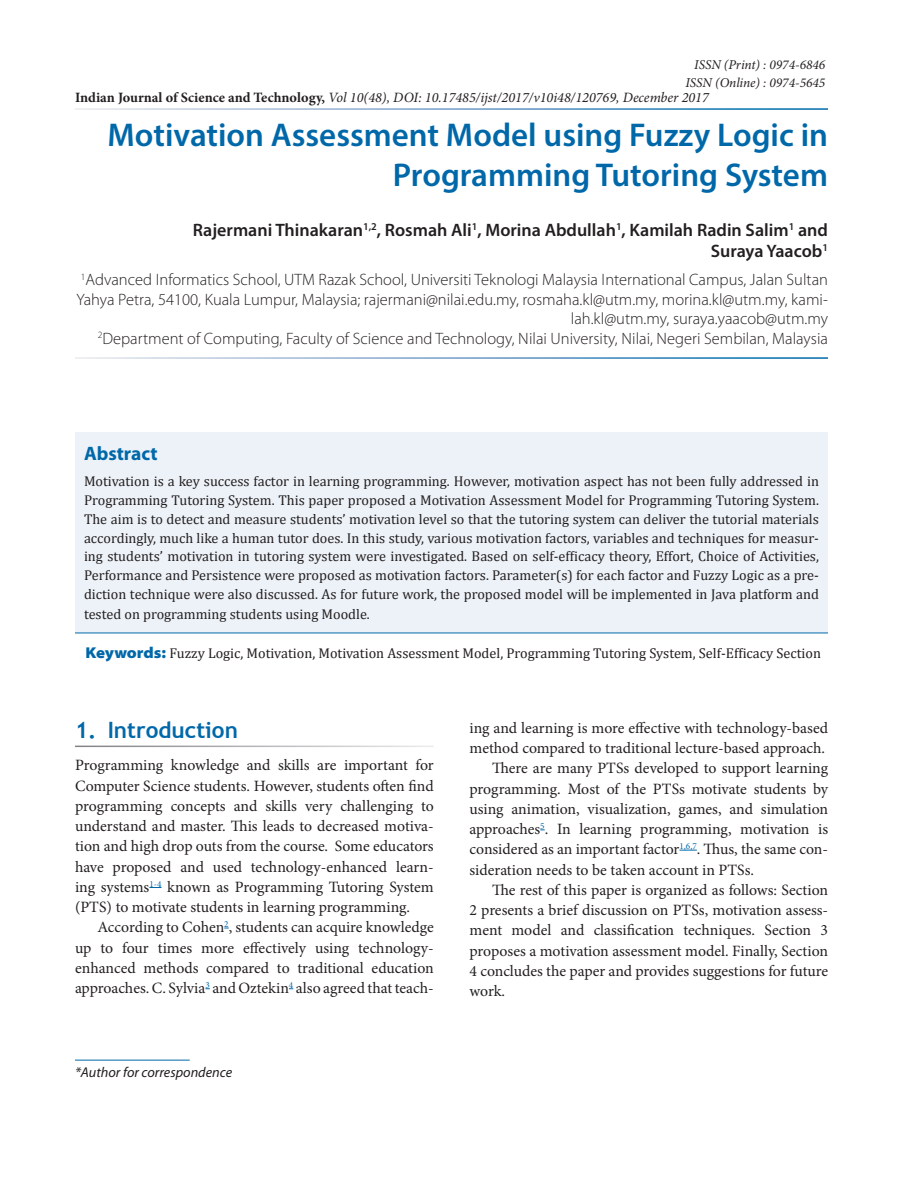
<style>
.page{position:relative;width:918px;height:1188px;background:#fff}
.page>*{position:absolute;margin:0;border:0;box-sizing:border-box;transform-origin:0 0}
.t1{font:600 33px/40.5px "Myriad Pro";color:#0068a9;text-align:right}
.t2{font:700 22.5px "Trebuchet MS";color:#0068a9}
.t3{font:700 19.5px "Myriad Pro";color:#0068a9}
.t4{font:600 18px/21px "Myriad Pro";color:#231f20;text-align:right}
.t5{font:300 16.5px/19.5px "Myriad Pro";color:#231f20;text-align:right}
.t6{font:15.75px/20.2px "Minion Pro";color:#231f20;text-align:justify}
.t7{font:14.25px/18.8px "Cambria";color:#231f20;text-align:justify}
.t8{font:italic 14.25px "Minion Pro";color:#231f20}
.t9{font:italic 14.25px "Myriad Pro";color:#231f20}
.t10{font:italic 13.5px/18.1px "Minion Pro";color:#231f20;text-align:right}
.s1{font-weight:700;font-style:normal}
.s2{font-family:"Myriad Pro";font-weight:900;font-stretch:semi-expanded;font-size:15.75px;color:#0068a9}
</style>
<div class="page">
<div style="left:75px;top:432px;width:753px;height:201px;background:#edf2f8"></div>
<hr style="left:75px;top:633px;width:753px;height:1px;background:#0068a9">
<hr style="left:75px;top:1060px;width:115px;height:1px;background:#0068a9">
<svg style="left:149px;top:887px;width:12px;height:1px"></svg>
<svg style="left:679px;top:850px;width:18px;height:1px"></svg>
<p class="t10" style="left:685px;top:55px;width:141px">ISSN (Print) : 0974-6846<br>ISSN (Online) : 0974-5645</p>
<p class="t8" style="left:75px;top:87px;width:635px"><span class="s1">Indian Journal of Science and Technology,</span> Vol 10(48), DOI: 10.17485/ijst/2017/v10i48/120769, December 2017</p>
<h1 class="t1" style="left:107px;top:114px;width:722px">Motivation Assessment Model using Fuzzy Logic in<br>Programming Tutoring System</h1>
<p class="t4" style="left:193px;top:219px;width:637px">Rajermani Thinakaran<sup>1,2</sup>, Rosmah Ali<sup>1</sup>, Morina Abdullah<sup>1</sup>, Kamilah Radin Salim<sup>1</sup> and<br>Suraya Yaacob<sup>1</sup></p>
<p class="t5" style="left:76px;top:270px;width:753px"><sup>1</sup>Advanced Informatics School, UTM Razak School, Universiti Teknologi Malaysia International Campus, Jalan Sultan Yahya Petra, 54100, Kuala Lumpur, Malaysia; rajermani@nilai.edu.my, rosmaha.kl@utm.my, morina.kl@utm.my, kami&shy;lah.kl@utm.my, suraya.yaacob@utm.my<br><sup>2</sup>Department of Computing, Faculty of Science and Technology, Nilai University, Nilai, Negeri Sembilan, Malaysia</p>
<p class="t3" style="left:84px;top:441px;width:75px">Abstract</p>
<p class="t7" style="left:84px;top:472px;width:737px">Motivation is a key success factor in learning programming. However, motivation aspect has not been fully addressed in Programming Tutoring System. This paper proposed a Motivation Assessment Model for Programming Tutoring System.<br>The aim is to detect and measure students’ motivation level so that the tutoring system can deliver the tutorial materials accordingly, much like a human tutor does. In this study, various motivation factors, variables and techniques for measur&shy;ing students’ motivation in tutoring system were investigated. Based on self-efficacy theory, Effort, Choice of Activities, Performance and Persistence were proposed as motivation factors. Parameter(s) for each factor and Fuzzy Logic as a pre&shy;diction technique were also discussed. As for future work, the proposed model will be implemented in Java platform and</p>
<p class="t7" style="left:84px;top:605px;width:287px">tested on programming students using Moodle.</p>
<p class="t7" style="left:85px;top:644px;width:737px"><span class="s2">Keywords:</span> Fuzzy Logic, Motivation, Motivation Assessment Model, Programming Tutoring System, Self-Efficacy Section</p>
<h2 class="t2" style="left:75px;top:716px;width:164px">1. Introduction</h2>
<p class="t6" style="left:75px;top:755px;width:360px">Programming knowledge and skills are important for Computer Science students. However, students often find programming concepts and skills very challenging to understand and master. This leads to decreased motiva&shy;tion and high drop outs from the course. Some educators have proposed and used technology-enhanced learn&shy;ing systems<sup>1-4</sup> known as Programming Tutoring System (PTS) to motivate students in learning programming.</p>
<p class="t6" style="left:75px;top:917px;width:360px;text-indent:23px">According to Cohen<sup>2</sup>, students can acquire knowledge up to four times more effectively using technology&shy;enhanced methods compared to traditional education approaches. C. Sylvia<sup>3</sup> and Oztekin<sup>4</sup> also agreed that teach-</p>
<p class="t9" style="left:75px;top:1063px;width:159px">*Author for correspondence</p>
<p class="t6" style="left:470px;top:718px;width:360px">ing and learning is more effective with technology-based</p>
<p class="t6" style="left:470px;top:738px;width:357px">method compared to traditional lecture-based approach.</p>
<p class="t6" style="left:492px;top:758px;width:338px">There are many PTSs developed to support learning</p>
<p class="t6" style="left:470px;top:779px;width:360px">programming. Most of the PTSs motivate students by</p>
<p class="t6" style="left:470px;top:799px;width:360px">using animation, visualization, games, and simulation</p>
<p class="t6" style="left:470px;top:819px;width:360px">approaches<sup>5</sup>. In learning programming, motivation is</p>
<p class="t6" style="left:469px;top:839px;width:360px">considered as an important factor<sup>1,6,7</sup>. Thus, the same con-</p>
<p class="t6" style="left:469px;top:860px;width:286px">sideration needs to be taken account in PTSs.</p>
<p class="t6" style="left:492px;top:880px;width:338px">The rest of this paper is organized as follows: Section</p>
<p class="t6" style="left:469px;top:900px;width:360px">2 presents a brief discussion on PTSs, motivation assess-</p>
<p class="t6" style="left:469px;top:920px;width:360px">ment model and classification techniques. Section 3</p>
<p class="t6" style="left:469px;top:941px;width:360px">proposes a motivation assessment model. Finally, Section</p>
<p class="t6" style="left:469px;top:961px;width:360px">4 concludes the paper and provides suggestions for future</p>
<p class="t6" style="left:469px;top:981px;width:37px">work.</p>
</div>
